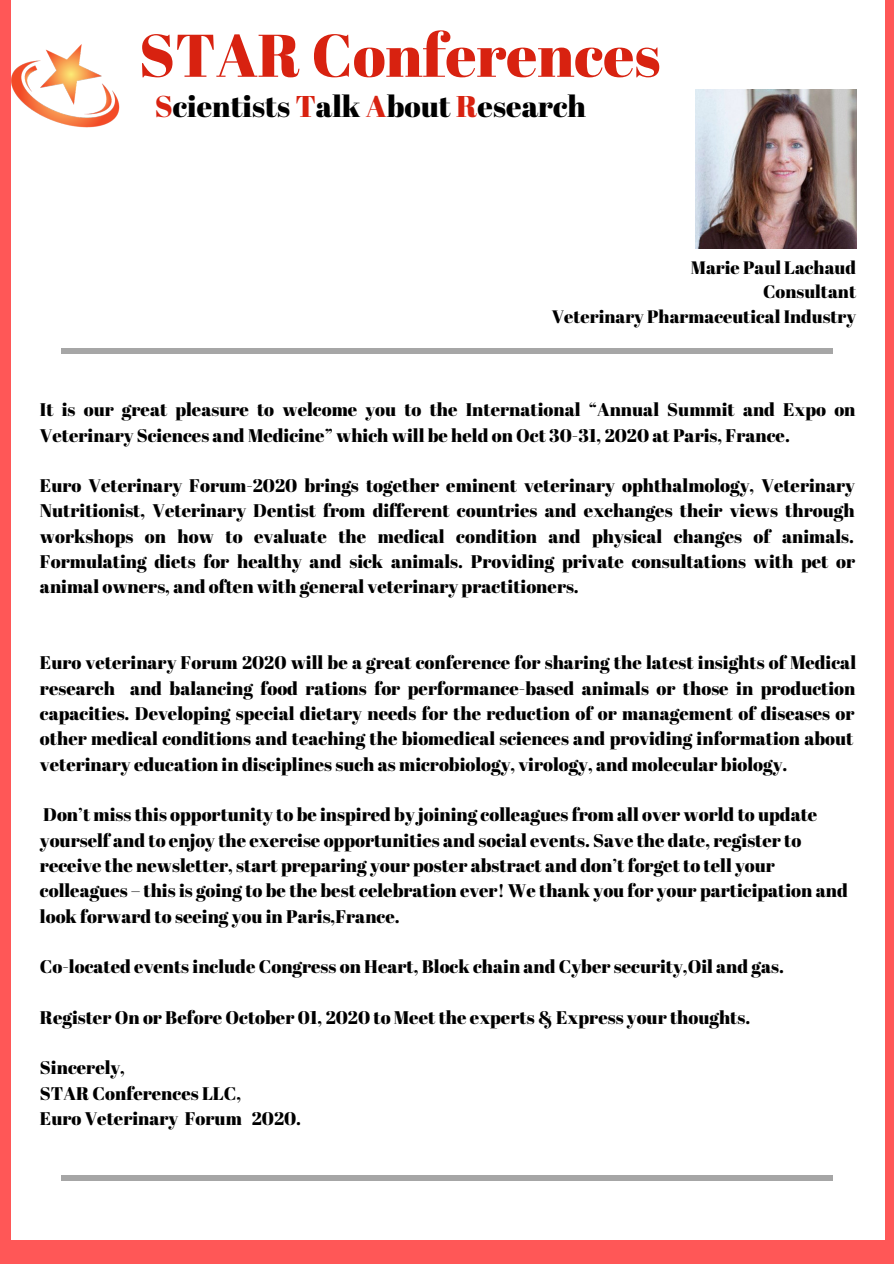
<style>
.page{position:relative;width:894px;height:1264px;background:#fff}
.page>*{position:absolute;margin:0;border:0;box-sizing:border-box;transform-origin:0 0}
.t1{font:60px "Abril Fatface";color:#d82210}
.t2{font:30px "Abril Fatface";color:#000}
.t3{font:18.3px/25.3px "Abril Fatface";color:#000}
.t4{font:18px/24.6px "Abril Fatface";color:#000;text-align:right}
.s1{color:#d82210}
</style>
<div class="page">
<div style="left:0;top:0;width:893px;height:1263px;background:#ff5757"></div>
<div style="left:12px;top:0;width:871px;height:1239px;background:#fff"></div>
<div style="left:61px;top:348px;width:771px;height:6px;background:#a6a6a6"></div>
<div style="left:61px;top:1175px;width:771px;height:5px;background:#a6a6a6"></div>
<img style="left:12px;top:45px;width:108px;height:83px">
<img style="left:695px;top:89px;width:161px;height:159px">
<h1 class="t1" style="left:139px;top:13px;width:523px">STAR Conferences</h1>
<h2 class="t2" style="left:155px;top:86px;width:432px"><span class="s1">S</span>cientists <span class="s1">T</span>alk <span class="s1">A</span>bout <span class="s1">R</span>esearch</h2>
<p class="t4" style="left:551px;top:254px;width:306px">Marie Paul Lachaud<br>Consultant<br>Veterinary Pharmaceutical Industry</p>
<p class="t3" style="left:40px;top:396px;width:816px">It is our great pleasure to welcome you to the International “Annual Summit and Expo on<br>Veterinary Sciences and Medicine” which will be held on Oct 30-31, 2020 at Paris, France.</p>
<p class="t3" style="left:40px;top:472px;width:816px;text-align:justify">Euro Veterinary Forum-2020 brings together eminent veterinary ophthalmology, Veterinary Nutritionist, Veterinary Dentist from different countries and exchanges their views through workshops on how to evaluate the medical condition and physical changes of animals.<br>Formulating diets for healthy and sick animals. Providing private consultations with pet or animal owners, and often with general veterinary practitioners.</p>
<p class="t3" style="left:40px;top:649px;width:817px">Euro veterinary Forum 2020 will be a great conference for sharing the latest insights of Medical research and balancing food rations for performance-based animals or those in production capacities. Developing special dietary needs for the reduction of or management of diseases or other medical conditions and teaching the biomedical sciences and providing information about veterinary education in disciplines such as microbiology, virology, and molecular biology.</p>
<p class="t3" style="left:40px;top:801px;width:809px">Don’t miss this opportunity to be inspired by joining colleagues from all over world to update yourself and to enjoy the exercise opportunities and social events. Save the date, register to receive the newsletter, start preparing your poster abstract and don’t forget to tell your colleagues – this is going to be the best celebration ever! We thank you for your participation and look forward to seeing you in Paris,France.</p>
<p class="t3" style="left:40px;top:953px;width:745px">Co-located events include Congress on Heart, Block chain and Cyber security,Oil and gas.</p>
<p class="t3" style="left:40px;top:1004px;width:711px">Register On or Before October 01, 2020 to Meet the experts &amp; Express your thoughts.</p>
<p class="t3" style="left:40px;top:1054px;width:262px">Sincerely,<br>STAR Conferences LLC,<br>Euro Veterinary Forum 2020.</p>
</div>
